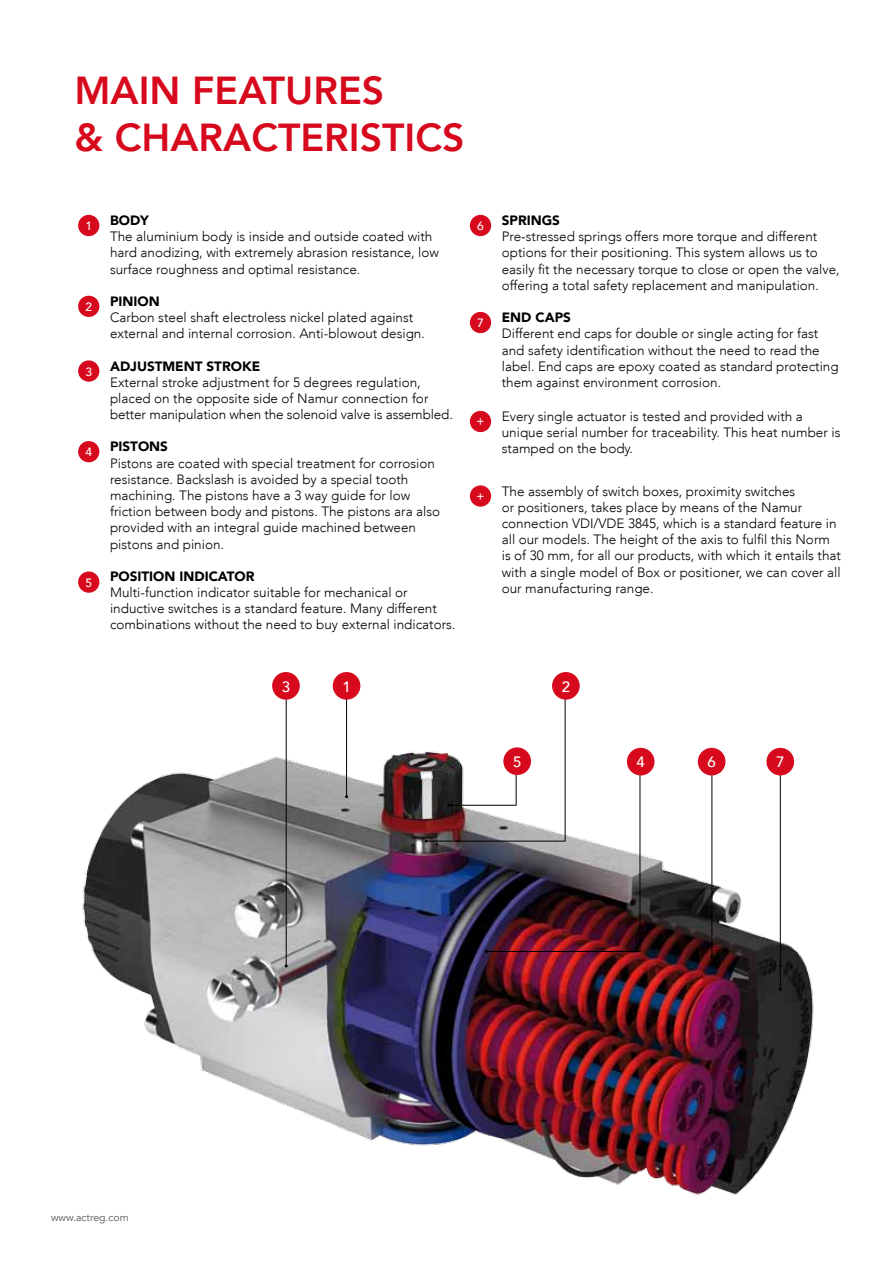
<style>
.page{position:relative;width:893px;height:1263px;background:#fff}
.page>*{position:absolute;margin:0;border:0;box-sizing:border-box;transform-origin:0 0}
.t1{font:800 39px/46.8px "Avenir LT";color:#d7091d}
.t2{font:500 15px "Avenir LT";color:#fff}
.t3{font:300 13.5px/16.2px "Avenir LT";color:#000}
.t4{font:900 13.5px "Avenir LT";color:#000}
.t5{font:500 12px "Avenir LT";color:#fff}
.t6{font:10.5px "Avenir LT";color:#58585a}
</style>
<div class="page">
<img style="left:82px;top:701px;width:732px;height:494px">
<div style="left:78px;top:215px;width:21px;height:21px;background:#d7091d;border-radius:50%"></div>
<div style="left:78px;top:296px;width:21px;height:21px;background:#d7091d;border-radius:50%"></div>
<div style="left:78px;top:360px;width:21px;height:22px;background:#d7091d;border-radius:50%"></div>
<div style="left:78px;top:441px;width:21px;height:21px;background:#d7091d;border-radius:50%"></div>
<div style="left:78px;top:571px;width:21px;height:22px;background:#d7091d;border-radius:50%"></div>
<div style="left:470px;top:215px;width:21px;height:21px;background:#d7091d;border-radius:50%"></div>
<div style="left:470px;top:312px;width:21px;height:21px;background:#d7091d;border-radius:50%"></div>
<div style="left:470px;top:411px;width:21px;height:21px;background:#d7091d;border-radius:50%"></div>
<div style="left:470px;top:485px;width:21px;height:22px;background:#d7091d;border-radius:50%"></div>
<hr style="left:780px;top:772px;width:1px;height:217px;background:#000">
<hr style="left:711px;top:765px;width:1px;height:192px;background:#000">
<hr style="left:346px;top:694px;width:1px;height:102px;background:#000">
<hr style="left:286px;top:694px;width:1px;height:272px;background:#000">
<img style="left:425px;top:696px;width:216px;height:257px">
<div style="left:272px;top:672px;width:28px;height:28px;background:#d7091d;border-radius:50%"></div>
<div style="left:333px;top:672px;width:27px;height:28px;background:#d7091d;border-radius:50%"></div>
<div style="left:766px;top:748px;width:28px;height:27px;background:#d7091d;border-radius:50%"></div>
<div style="left:698px;top:748px;width:27px;height:27px;background:#d7091d;border-radius:50%"></div>
<div style="left:627px;top:748px;width:27px;height:27px;background:#d7091d;border-radius:50%"></div>
<div style="left:503px;top:747px;width:28px;height:28px;background:#d7091d;border-radius:50%"></div>
<div style="left:552px;top:672px;width:28px;height:28px;background:#d7091d;border-radius:50%"></div>
<h1 class="t1" style="left:74px;top:67px;width:392px">MAIN FEATURES<br>&amp; CHARACTERISTICS</h1>
<p class="t4" style="left:110px;top:212px;width:40px">BODY</p>
<p class="t3" style="left:110px;top:228px;width:330px">The aluminium body is inside and outside coated with hard anodizing, with extremely abrasion resistance, low surface roughness and optimal resistance.</p>
<p class="t5" style="left:85px;top:219px;width:8px">1</p>
<p class="t5" style="left:477px;top:219px;width:8px">6</p>
<p class="t5" style="left:85px;top:300px;width:8px">2</p>
<p class="t5" style="left:85px;top:365px;width:8px">3</p>
<p class="t5" style="left:85px;top:445px;width:8px">4</p>
<p class="t5" style="left:85px;top:576px;width:8px">5</p>
<p class="t4" style="left:110px;top:293px;width:51px">PINION</p>
<p class="t3" style="left:110px;top:309px;width:316px">Carbon steel shaft electroless nickel plated against external and internal corrosion. Anti-blowout design.</p>
<p class="t4" style="left:110px;top:358px;width:152px">ADJUSTMENT STROKE</p>
<p class="t3" style="left:110px;top:374px;width:344px">External stroke adjustment for 5 degrees regulation, placed on the opposite side of Namur connection for better manipulation when the solenoid valve is assembled.</p>
<p class="t4" style="left:110px;top:439px;width:59px">PISTONS</p>
<p class="t3" style="left:110px;top:455px;width:332px">Pistons are coated with special treatment for corrosion resistance. Backslash is avoided by a special tooth machining. The pistons have a 3 way guide for low friction between body and pistons. The pistons ara also provided with an integral guide machined between pistons and pinion.</p>
<p class="t4" style="left:110px;top:568px;width:146px">POSITION INDICATOR</p>
<p class="t3" style="left:110px;top:584px;width:347px">Multi-function indicator suitable for mechanical or inductive switches is a standard feature. Many different combinations without the need to buy external indicators.</p>
<p class="t5" style="left:477px;top:316px;width:8px">7</p>
<p class="t5" style="left:476px;top:414px;width:9px">+</p>
<p class="t5" style="left:476px;top:488px;width:9px">+</p>
<p class="t4" style="left:502px;top:212px;width:60px">SPRINGS</p>
<p class="t3" style="left:502px;top:228px;width:339px">Pre-stressed springs offers more torque and different options for their positioning. This system allows us to easily fit the necessary torque to close or open the valve, offering a total safety replacement and manipulation.</p>
<p class="t4" style="left:502px;top:309px;width:71px">END CAPS</p>
<p class="t3" style="left:502px;top:326px;width:338px">Different end caps for double or single acting for fast and safety identification without the need to read the label. End caps are epoxy coated as standard protecting them against environment corrosion.</p>
<p class="t3" style="left:502px;top:408px;width:340px">Every single actuator is tested and provided with a unique serial number for traceability. This heat number is stamped on the body.</p>
<p class="t3" style="left:502px;top:483px;width:341px">The assembly of switch boxes, proximity switches<br>or positioners, takes place by means of the Namur connection VDI/VDE 3845, which is a standard feature in all our models. The height of the axis to fulfil this Norm is of 30 mm, for all our products, with which it entails that with a single model of Box or positioner, we can cover all our manufacturing range.</p>
<p class="t2" style="left:282px;top:678px;width:10px">3</p>
<p class="t2" style="left:342px;top:678px;width:10px">1</p>
<p class="t2" style="left:562px;top:678px;width:10px">2</p>
<p class="t2" style="left:513px;top:753px;width:10px">5</p>
<p class="t2" style="left:637px;top:753px;width:10px">4</p>
<p class="t2" style="left:707px;top:753px;width:10px">6</p>
<p class="t2" style="left:776px;top:753px;width:10px">7</p>
<p class="t6" style="left:51px;top:1211px;width:79px">www.actreg.com</p>
</div>
